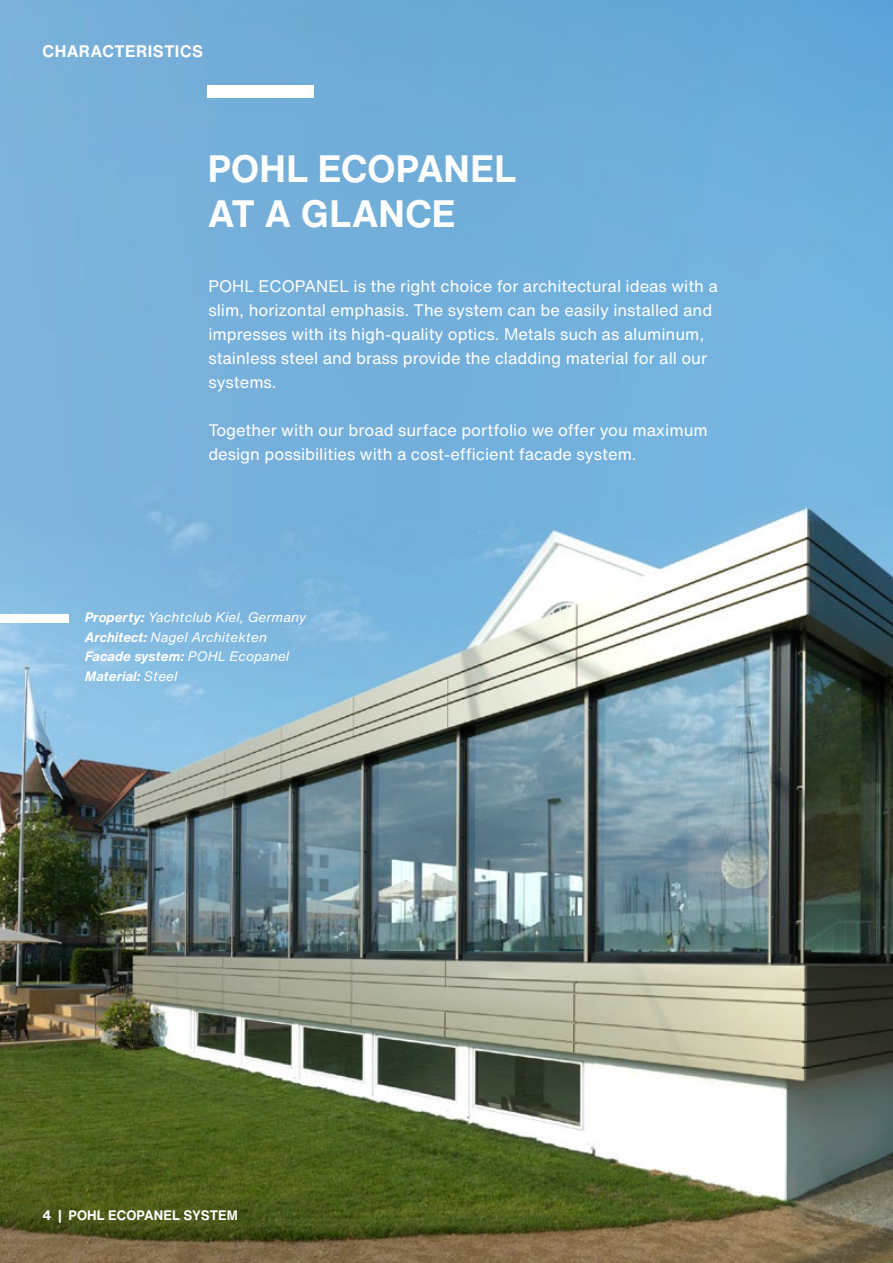
<style>
.page{position:relative;width:893px;height:1263px;background:#fff}
.page>*{position:absolute;margin:0;border:0;box-sizing:border-box;transform-origin:0 0}
.t1{font:700 37.5px/45px "Helvetica Now Text";letter-spacing:.01em;color:#fff}
.t2{font:16.5px/24px "Helvetica Now Text";color:#fff}
.t3{font:700 16.5px "Helvetica Now Text";letter-spacing:.03em;color:#fff}
.t4{font:italic 13.5px/19.5px "Helvetica Now Text";color:#fff}
.t5{font:700 13.5px "Helvetica Now Text";letter-spacing:.01em;color:#fff}
.s1{font-weight:700}
</style>
<div class="page">
<img style="left:0;top:0;width:893px;height:1263px">
<div style="left:0;top:614px;width:68px;height:8px;background:#fff"></div>
<div style="left:208px;top:85px;width:106px;height:13px;background:#fff"></div>
<p class="t3" style="left:43px;top:39px;width:162px">CHARACTERISTICS</p>
<h1 class="t1" style="left:208px;top:145px;width:310px">POHL ECOPANEL<br>AT A GLANCE</h1>
<p class="t2" style="left:208px;top:274px;width:511px">POHL ECOPANEL is the right choice for architectural ideas with a slim, horizontal emphasis. The system can be easily installed and impresses with its high-quality optics. Metals such as aluminum, stainless steel and brass provide the cladding material for all our systems.</p>
<p class="t2" style="left:208px;top:418px;width:501px">Together with our broad surface portfolio we offer you maximum design possibilities with a cost-efficient facade system.</p>
<p class="t4" style="left:85px;top:607px;width:223px"><span class="s1">Property:</span> Yachtclub Kiel, Germany<br><span class="s1">Architect:</span> Nagel Architekten<br><span class="s1">Facade system:</span> POHL Ecopanel<br><span class="s1">Material:</span> Steel</p>
<p class="t5" style="left:43px;top:1204px;width:197px">4 | POHL ECOPANEL SYSTEM</p>
</div>
